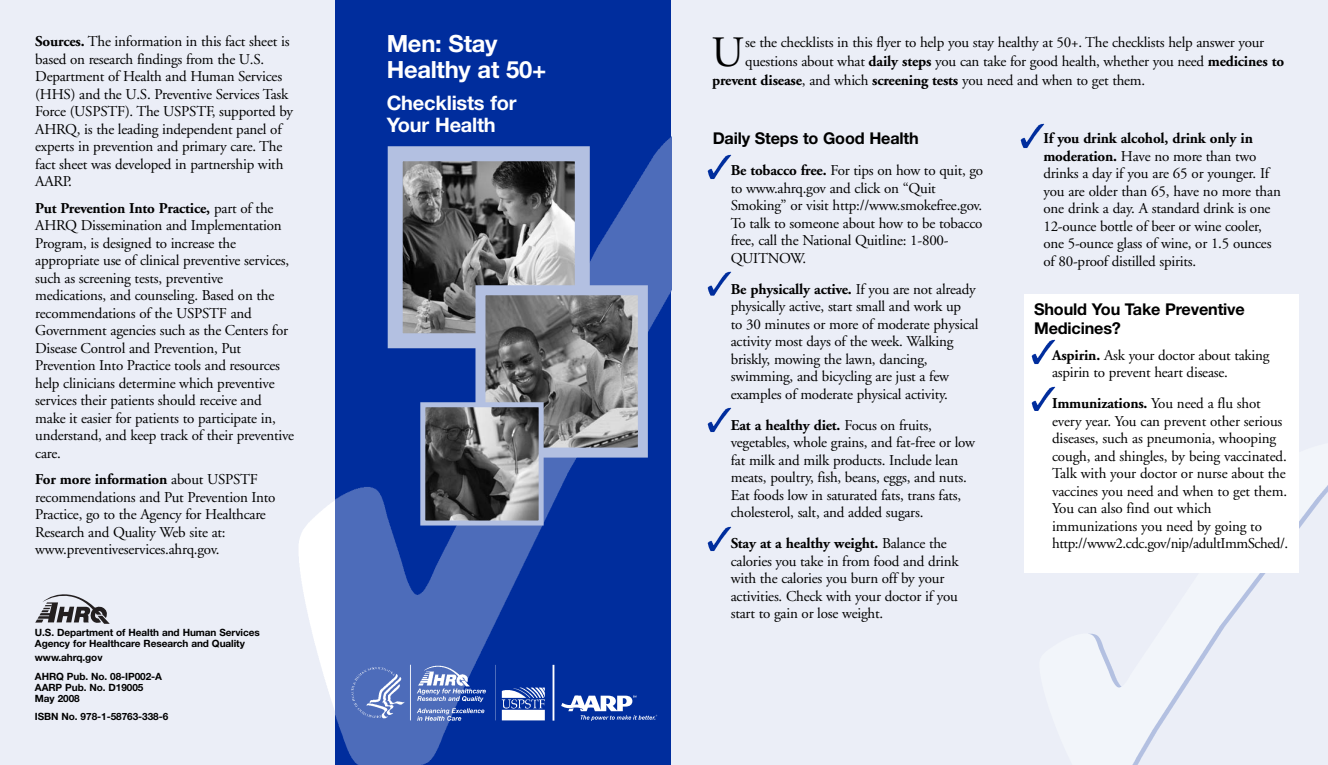
<style>
.page{position:relative;width:1328px;height:765px;background:#fff}
.page>*{position:absolute;margin:0;border:0;box-sizing:border-box;transform-origin:0 0}
.t1{font:43.25px "Adobe Garamond";color:#000}
.t2{font:700 23.75px/26.2px "Helvetica Neue";letter-spacing:-.01em;color:#fff}
.t3{font:700 20px/22.5px "Helvetica Neue";letter-spacing:-.01em;color:#fff}
.t4{font:700 16.25px/18.8px "Helvetica Neue";letter-spacing:-.01em;color:#000}
.t5{font:15px/17.5px "Adobe Garamond";letter-spacing:-.015em;color:#000}
.t6{font:700 10px/11.2px "Helvetica Neue";letter-spacing:-.005em;color:#000}
.s1{font-weight:700}
</style>
<div class="page">
<div style="left:670px;top:0;width:658px;height:765px;background:#ebeef7"></div>
<div style="left:0;top:0;width:342px;height:765px;background:#ebeef7"></div>
<img style="left:299px;top:501px;width:36px;height:209px">
<img style="left:335px;top:0;width:336px;height:765px">
<img style="left:342px;top:644px;width:159px;height:90px">
<img style="left:501px;top:687px;width:45px;height:34px">
<svg style="left:561px;top:696px;width:96px;height:25px"></svg>
<svg style="left:35px;top:594px;width:75px;height:30px"></svg>
<img style="left:404px;top:162px;width:170px;height:170px">
<div style="left:388px;top:146px;width:202px;height:202px;border:15px solid #b3c0e1"></div>
<img style="left:486px;top:296px;width:151px;height:151px">
<div style="left:475px;top:285px;width:173px;height:173px;border:10px solid #b3c0e1"></div>
<img style="left:426px;top:408px;width:111px;height:112px">
<div style="left:420px;top:402px;width:123px;height:124px;border:5px solid #b3c0e1"></div>
<img style="left:1024px;top:431px;width:304px;height:334px">
<img style="left:707px;top:271px;width:25px;height:25px">
<img style="left:1020px;top:123px;width:25px;height:26px">
<img style="left:707px;top:407px;width:25px;height:26px">
<img style="left:707px;top:526px;width:25px;height:26px">
<img style="left:707px;top:154px;width:25px;height:26px">
<div style="left:1024px;top:294px;width:274px;height:278px;background:#fff"></div>
<hr style="left:552px;top:665px;width:2px;height:56px;background:#fff">
<img style="left:1031px;top:339px;width:25px;height:26px">
<img style="left:1031px;top:386px;width:25px;height:25px">
<p class="t5" style="left:35px;top:34px;width:259px"><span class="s1">Sources.</span> The information in this fact sheet is based on research findings from the U.S.<br>Department of Health and Human Services (HHS) and the U.S. Preventive Services Task Force (USPSTF). The USPSTF, supported by AHRQ, is the leading independent panel of experts in prevention and primary care. The fact sheet was developed in partnership with AARP.</p>
<p class="t5" style="left:35px;top:200px;width:260px"><span class="s1">Put Prevention Into Practice,</span> part of the AHRQ Dissemination and Implementation Program, is designed to increase the appropriate use of clinical preventive services, such as screening tests, preventive medications, and counseling. Based on the recommendations of the USPSTF and Government agencies such as the Centers for Disease Control and Prevention, Put Prevention Into Practice tools and resources help clinicians determine which preventive services their patients should receive and make it easier for patients to participate in, understand, and keep track of their preventive care.</p>
<p class="t5" style="left:35px;top:472px;width:242px"><span class="s1">For more information</span> about USPSTF recommendations and Put Prevention Into Practice, go to the Agency for Healthcare Research and Quality Web site at: www.preventiveservices.ahrq.gov.</p>
<p class="t6" style="left:35px;top:628px;width:226px">U.S. Department of Health and Human Services<br>Agency for Healthcare Research and Quality</p>
<p class="t6" style="left:35px;top:650px;width:129px;line-height:18.5px">www.ahrq.gov<br>AHRQ Pub. No. 08-IP002-A</p>
<p class="t6" style="left:35px;top:683px;width:110px">AARP Pub. No. D19005<br>May 2008</p>
<p class="t6" style="left:35px;top:712px;width:135px">ISBN No. 978-1-58763-338-6</p>
<h2 class="t2" style="left:387px;top:33px;width:161px">Men: Stay<br>Healthy at 50+</h2>
<h3 class="t3" style="left:387px;top:93px;width:131px">Checklists for<br>Your Health</h3>
<h1 class="t1" style="left:711px;top:35px;width:34px">U</h1>
<p class="t5" style="left:745px;top:35px;width:520px">se the checklists in this flyer to help you stay healthy at 50+. The checklists help answer your</p>
<p class="t5" style="left:745px;top:54px;width:540px">questions about what <span class="s1">daily steps</span> you can take for good health, whether you need <span class="s1">medicines to</span></p>
<p class="t5" style="left:712px;top:73px;width:434px"><span class="s1">prevent disease</span>, and which <span class="s1">screening tests</span> you need and when to get them.</p>
<p class="t4" style="left:712px;top:131px;width:207px">Daily Steps to Good Health</p>
<p class="t5" style="left:730px;top:163px;width:254px"><span class="s1">Be tobacco free.</span> For tips on how to quit, go to www.ahrq.gov and click on “Quit Smoking” or visit http://www.smokefree.gov.<br>To talk to someone about how to be tobacco free, call the National Quitline: 1-800- QUITNOW.</p>
<p class="t5" style="left:730px;top:282px;width:249px"><span class="s1">Be physically active.</span> If you are not already physically active, start small and work up<br>to 30 minutes or more of moderate physical activity most days of the week. Walking briskly, mowing the lawn, dancing, swimming, and bicycling are just a few examples of moderate physical activity.</p>
<p class="t5" style="left:730px;top:418px;width:246px"><span class="s1">Eat a healthy diet.</span> Focus on fruits, vegetables, whole grains, and fat-free or low fat milk and milk products. Include lean meats, poultry, fish, beans, eggs, and nuts.<br>Eat foods low in saturated fats, trans fats, cholesterol, salt, and added sugars.</p>
<p class="t5" style="left:730px;top:536px;width:229px"><span class="s1">Stay at a healthy weight.</span> Balance the calories you take in from food and drink with the calories you burn off by your activities. Check with your doctor if you start to gain or lose weight.</p>
<p class="t5" style="left:1043px;top:131px;width:239px"><span class="s1">If you drink alcohol, drink only in moderation.</span> Have no more than two drinks a day if you are 65 or younger. If you are older than 65, have no more than one drink a day. A standard drink is one 12-ounce bottle of beer or wine cooler, one 5-ounce glass of wine, or 1.5 ounces of 80-proof distilled spirits.</p>
<p class="t4" style="left:1034px;top:302px;width:212px">Should You Take Preventive<br>Medicines?</p>
<p class="t5" style="left:1052px;top:347px;width:219px"><span class="s1">Aspirin.</span> Ask your doctor about taking aspirin to prevent heart disease.</p>
<p class="t5" style="left:1052px;top:396px;width:238px"><span class="s1">Immunizations.</span> You need a flu shot every year. You can prevent other serious diseases, such as pneumonia, whooping cough, and shingles, by being vaccinated.<br>Talk with your doctor or nurse about the vaccines you need and when to get them.<br>You can also find out which immunizations you need by going to http://www2.cdc.gov/nip/adultImmSched/.</p>
</div>
